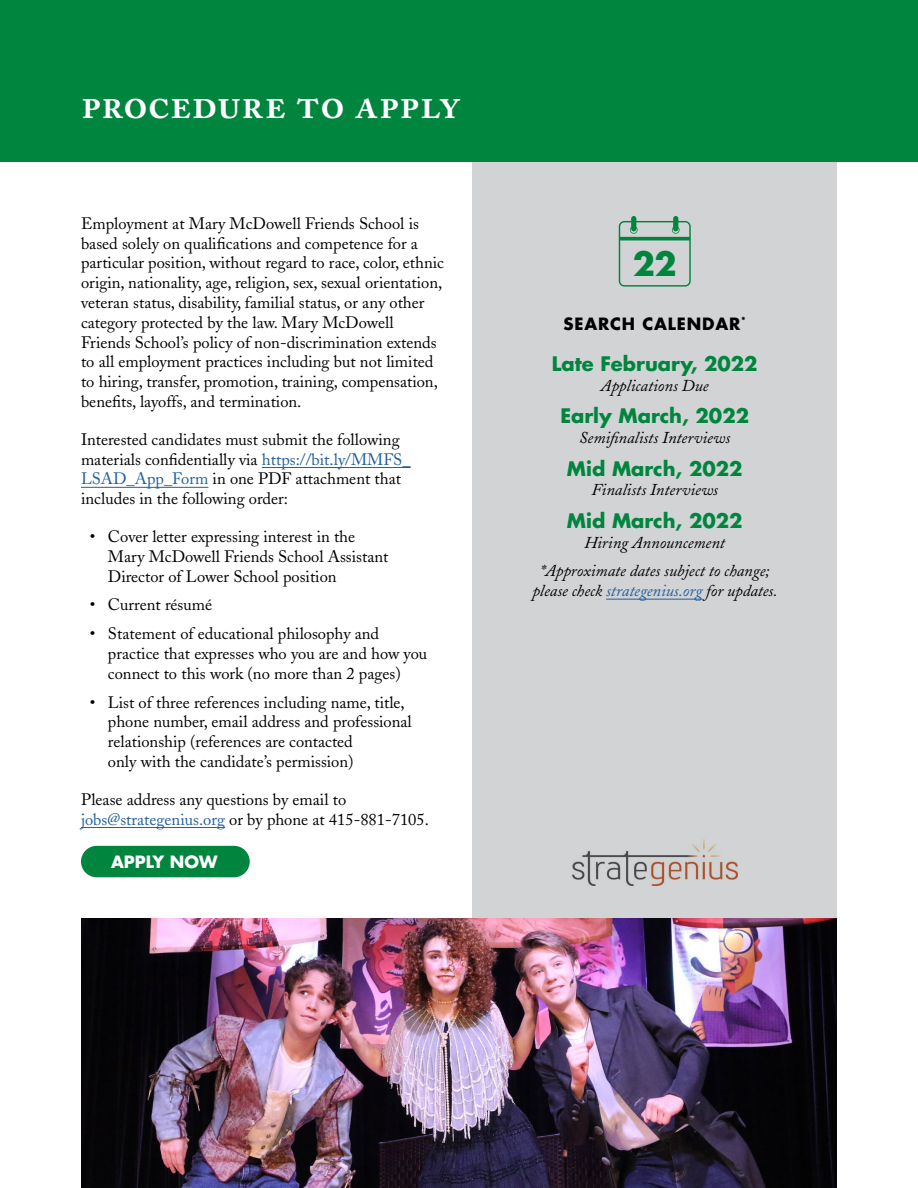
<style>
.page{position:relative;width:918px;height:1188px;background:#fff}
.page>*{position:absolute;margin:0;border:0;box-sizing:border-box;transform-origin:0 0}
.t1{font:42px "Adobe Caslon Semibold SC";letter-spacing:.005em;color:#fff}
.t2{font:700 32.4px "Futura";color:#00853f}
.t3{font:700 19.5px "Futura";color:#00853f}
.t4{font:16.5px/19.8px "Adobe Caslon";color:#000}
.t5{font:italic 16.5px/28.8px "Adobe Caslon";color:#000;text-align:center}
.t6{font:700 16.5px "Futura";color:#fff}
.t7{font:700 16.5px "Futura";letter-spacing:.05em;color:#000}
.s1{color:#215e9e}
</style>
<div class="page">
<hr style="left:262px;top:467px;width:149px;height:1px;background:#215e9e">
<hr style="left:81px;top:487px;width:127px;height:1px;background:#215e9e">
<hr style="left:81px;top:827px;width:144px;height:1px;background:#215e9e">
<div style="left:81px;top:846px;width:169px;height:31px;background:#00853f;border-radius:16px"></div>
<div style="left:0;top:0;width:918px;height:162px;background:#00853f"></div>
<div style="left:472px;top:162px;width:365px;height:1026px;background:#d1d3d4"></div>
<hr style="left:606px;top:599px;width:96px;height:1px;background:#215e9e">
<img style="left:572px;top:839px;width:165px;height:46px">
<img style="left:81px;top:918px;width:756px;height:270px">
<svg style="left:619px;top:216px;width:72px;height:71px"></svg>
<h1 class="t1" style="left:81px;top:79px;width:380px">procedure to apply</h1>
<p class="t6" style="left:99px;top:106px;width:191px">PROCEDURE TO APPLY</p>
<p class="t4" style="left:81px;top:213px;width:365px">Employment at Mary McDowell Friends School is based solely on qualifications and competence for a particular position, without regard to race, color, ethnic origin, nationality, age, religion, sex, sexual orientation, veteran status, disability, familial status, or any other category protected by the law. Mary McDowell Friends School’s policy of non-discrimination extends to all employment practices including but not limited to hiring, transfer, promotion, training, compensation, benefits, layoffs, and termination.</p>
<p class="t4" style="left:81px;top:429px;width:331px">Interested candidates must submit the following materials confidentially via <span class="s1">https://bit.ly/MMFS_ LSAD_App_Form</span> in one PDF attachment that includes in the following order:</p>
<p class="t4" style="left:108px;top:527px;width:282px;text-indent:-18px">• Cover letter expressing interest in the<br>Mary McDowell Friends School Assistant<br>Director of Lower School position</p>
<p class="t4" style="left:90px;top:595px;width:124px">• Current résumé</p>
<p class="t4" style="left:108px;top:624px;width:321px;text-indent:-18px">• Statement of educational philosophy and practice that expresses who you are and how you connect to this work (no more than 2 pages)</p>
<p class="t4" style="left:108px;top:692px;width:305px;text-indent:-18px">• List of three references including name, title, phone number, email address and professional relationship (references are contacted<br>only with the candidate’s permission)</p>
<p class="t4" style="left:81px;top:789px;width:349px">Please address any questions by email to <span class="s1">jobs@strategenius.org</span> or by phone at 415-881-7105.</p>
<p class="t6" style="left:111px;top:851px;width:108px">APPLY NOW</p>
<h2 class="t2" style="left:633px;top:242px;width:45px">22</h2>
<p class="t7" style="left:564px;top:313px;width:184px">SEARCH CALENDAR<sup>*</sup></p>
<p class="t3" style="left:552px;top:351px;width:207px">Late February, 2022</p>
<p class="t5" style="left:601px;top:372px;width:109px">Applications Due</p>
<p class="t3" style="left:560px;top:403px;width:190px">Early March, 2022</p>
<p class="t5" style="left:579px;top:424px;width:152px">Semifinalists Interviews</p>
<p class="t3" style="left:567px;top:455px;width:177px">Mid March, 2022</p>
<p class="t5" style="left:591px;top:476px;width:128px">Finalists Interviews</p>
<p class="t3" style="left:567px;top:507px;width:177px">Mid March, 2022</p>
<p class="t5" style="left:540px;top:528px;width:231px">Hiring Announcement *Approximate dates subject to change;</p>
<p class="t5" style="left:532px;top:577px;width:247px">please check <span class="s1">strategenius.org</span> for updates.</p>
</div>
